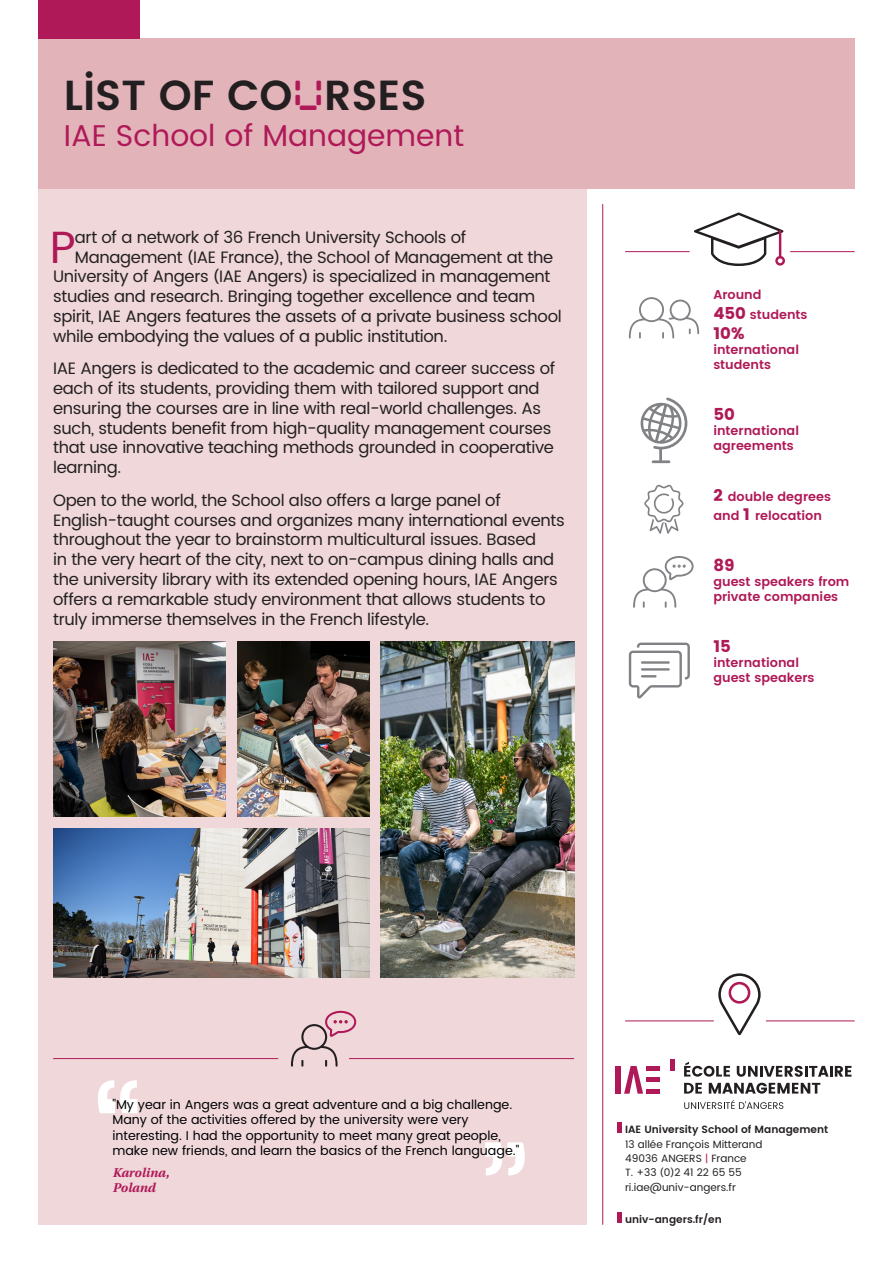
<style>
.page{position:relative;width:893px;height:1263px;background:#fff}
.page>*{position:absolute;margin:0;border:0;box-sizing:border-box;transform-origin:0 0}
.t1{font:45px "UA Poppins Texte";color:#af1957}
.t2{font:600 42px "UA Poppins Titre";color:#231f20}
.t3{font:30px "UA Poppins Texte";color:#af1957}
.t4{font:16.5px/19.8px "UA Poppins Texte";letter-spacing:-.02em;color:#231f20}
.t5{font:700 16.5px "UA Poppins Texte";color:#af1957}
.t6{font:12.75px/15.3px "UA Poppins Texte";color:#000001}
.t7{font:600 12.75px/15.3px "UA Poppins Texte";color:#af1957}
.t8{font:italic 500 12.75px/15.3px "UA Poppins Texte";color:#af1957}
.t9{font:10.5px/14.4px "UA Poppins Texte";color:#231f20}
.t10{font:600 10.5px "UA Poppins Texte";color:#231f20}
.s1{color:#af1957}
.s2{font-weight:700;font-size:16.5px}
</style>
<div class="page">
<div style="left:38px;top:38px;width:817px;height:151px;background:#e2b4ba"></div>
<div style="left:38px;top:189px;width:549px;height:1036px;background:#efd7da"></div>
<hr style="left:602px;top:204px;width:1px;height:1021px;background:#af1957">
<div style="left:38px;top:0;width:102px;height:38px;background:#af1957"></div>
<hr style="left:349px;top:1058px;width:225px;height:1px;background:#af1957">
<hr style="left:53px;top:1058px;width:225px;height:1px;background:#af1957">
<svg style="left:291px;top:1011px;width:65px;height:56px"></svg>
<svg style="left:98px;top:1080px;width:39px;height:33px"></svg>
<svg style="left:485px;top:1142px;width:40px;height:33px"></svg>
<hr style="left:625px;top:1020px;width:89px;height:1px;background:#af1957">
<hr style="left:766px;top:1020px;width:89px;height:1px;background:#af1957">
<hr style="left:790px;top:251px;width:65px;height:1px;background:#af1957">
<hr style="left:625px;top:251px;width:65px;height:1px;background:#af1957">
<svg style="left:718px;top:973px;width:43px;height:62px"></svg>
<hr style="left:618px;top:1122px;width:4px;height:11px;background:#af1957">
<hr style="left:618px;top:1212px;width:4px;height:11px;background:#af1957">
<svg style="left:694px;top:212px;width:91px;height:54px"></svg>
<svg style="left:629px;top:297px;width:70px;height:41px"></svg>
<hr style="left:652px;top:460px;width:18px;height:3px;background:#808285">
<hr style="left:659px;top:447px;width:3px;height:15px;background:#808285">
<svg style="left:640px;top:397px;width:47px;height:52px"></svg>
<svg style="left:629px;top:643px;width:61px;height:55px"></svg>
<img style="left:53px;top:641px;width:173px;height:176px">
<img style="left:53px;top:828px;width:317px;height:149px">
<img style="left:237px;top:641px;width:133px;height:176px">
<img style="left:380px;top:641px;width:195px;height:336px">
<svg style="left:644px;top:485px;width:39px;height:49px"></svg>
<svg style="left:684px;top:1100px;width:99px;height:9px"></svg>
<svg style="left:684px;top:1083px;width:18px;height:10px"></svg>
<svg style="left:709px;top:1083px;width:111px;height:11px"></svg>
<svg style="left:737px;top:1066px;width:114px;height:11px"></svg>
<svg style="left:684px;top:1062px;width:46px;height:15px"></svg>
<div style="left:615px;top:1066px;width:5px;height:28px;background:#af1957"></div>
<svg style="left:624px;top:1066px;width:19px;height:28px"></svg>
<div style="left:646px;top:1077px;width:14px;height:5px;background:#af1957"></div>
<div style="left:646px;top:1066px;width:14px;height:5px;background:#af1957"></div>
<div style="left:646px;top:1089px;width:14px;height:5px;background:#af1957"></div>
<hr style="left:670px;top:1059px;width:4px;height:12px;background:#af1957">
<svg style="left:633px;top:556px;width:61px;height:52px"></svg>
<p class="t2" style="left:64px;top:65px;width:365px">LIST OF CO<span class="s1">U</span>RSES</p>
<p class="t3" style="left:64px;top:113px;width:402px">IAE School of Management</p>
<p class="t1" style="left:50px;top:214px;width:28px">P</p>
<p class="t4" style="left:75px;top:228px;width:393px">art of a network of 36 French University Schools of</p>
<p class="t4" style="left:75px;top:247px;width:480px">Management (IAE France), the School of Management at the</p>
<p class="t4" style="left:53px;top:267px;width:499px">University of Angers (IAE Angers) is specialized in management</p>
<p class="t4" style="left:53px;top:287px;width:484px">studies and research. Bringing together excellence and team</p>
<p class="t4" style="left:53px;top:307px;width:510px">spirit, IAE Angers features the assets of a private business school</p>
<p class="t4" style="left:53px;top:327px;width:396px">while embodying the values of a public institution.</p>
<p class="t4" style="left:53px;top:359px;width:504px">IAE Angers is dedicated to the academic and career success of each of its students, providing them with tailored support and ensuring the courses are in line with real-world challenges. As such, students benefit from high-quality management courses that use innovative teaching methods grounded in cooperative learning.</p>
<p class="t4" style="left:53px;top:491px;width:513px">Open to the world, the School also offers a large panel of English-taught courses and organizes many international events throughout the year to brainstorm multicultural issues. Based<br>in the very heart of the city, next to on-campus dining halls and the university library with its extended opening hours, IAE Angers offers a remarkable study environment that allows students to truly immerse themselves in the French lifestyle.</p>
<p class="t7" style="left:713px;top:286px;width:50px">Around</p>
<p class="t7" style="left:713px;top:306px;width:96px"><span class="s2">450</span> students</p>
<p class="t5" style="left:713px;top:323px;width:33px">10%</p>
<p class="t7" style="left:713px;top:341px;width:87px">international students</p>
<p class="t5" style="left:713px;top:404px;width:23px">50</p>
<p class="t7" style="left:713px;top:422px;width:87px">international agreements</p>
<p class="t7" style="left:713px;top:485px;width:119px;line-height:19.8px"><span class="s2">2</span> double degrees and <span class="s2">1</span> relocation</p>
<p class="t5" style="left:713px;top:555px;width:23px">89</p>
<p class="t7" style="left:713px;top:573px;width:138px">guest speakers from private companies</p>
<p class="t5" style="left:713px;top:636px;width:19px">15</p>
<p class="t7" style="left:713px;top:654px;width:103px">international guest speakers</p>
<p class="t6" style="left:112px;top:1097px;width:408px">"My year in Angers was a great adventure and a big challenge.<br>Many of the activities offered by the university were very interesting. I had the opportunity to meet many great people, make new friends, and learn the basics of the French language."</p>
<p class="t8" style="left:112px;top:1164px;width:58px">Karolina,<br>Poland</p>
<p class="t10" style="left:625px;top:1122px;width:205px">IAE University School of Management</p>
<p class="t9" style="left:625px;top:1137px;width:139px">13 allée François Mitterand</p>
<p class="t9" style="left:625px;top:1151px;width:123px">49036 ANGERS <span class="s1">|</span> France<br>T. +33 (0)2 41 22 65 55</p>
<p class="t9" style="left:625px;top:1180px;width:112px">ri.iae@univ-angers.fr</p>
<p class="t10" style="left:625px;top:1211px;width:98px">univ-angers.fr/en</p>
</div>
